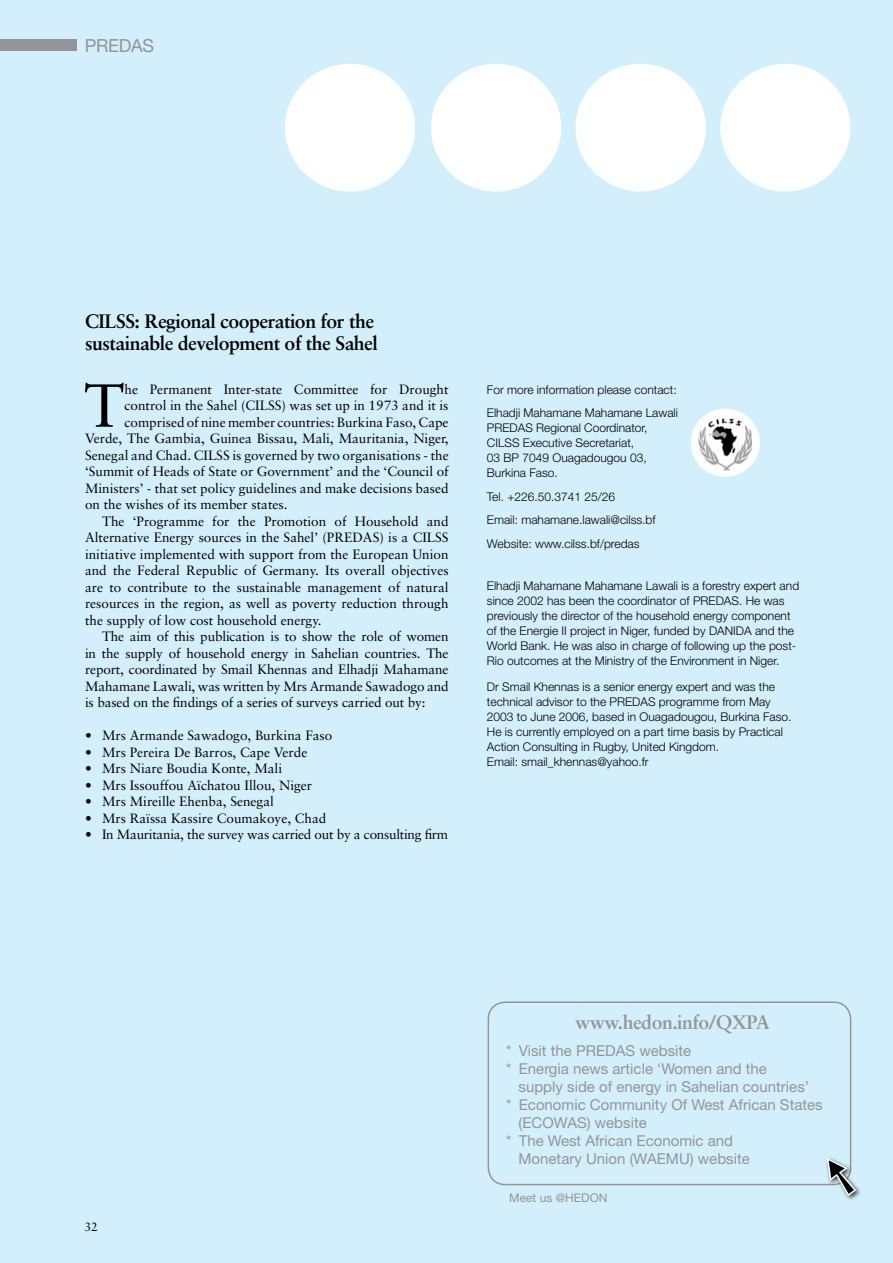
<style>
.page{position:relative;width:893px;height:1263px;background:#d4effc}
.page>*{position:absolute;margin:0;border:0;box-sizing:border-box;transform-origin:0 0}
.t1{font:60.75px "Sabon";color:#000}
.t2{font:700 19.5px/22.5px "Sabon";letter-spacing:-.025em;color:#000}
.t3{font:700 19.5px "Sabon";letter-spacing:-.025em;color:#939598}
.t4{font:18px "Helvetica Neue LT";letter-spacing:-.02em;color:#939598}
.t5{font:15px "Helvetica Neue LT";color:#939598}
.t6{font:13.5px "Sabon";color:#000}
.t7{font:13.5px "Sabon";letter-spacing:-.02em;color:#000}
.t8{font:300 12px/15px "Helvetica Neue";color:#000}
.t9{font:12px "Helvetica Neue LT";color:#939598}
.t10{font:12px "Sabon";color:#000}
</style>
<div class="page">
<div style="left:0;top:39px;width:77px;height:12px;background:#939598"></div>
<div style="left:285px;top:64px;width:130px;height:128px;background:#fff;border-radius:50%"></div>
<div style="left:691px;top:409px;width:69px;height:68px;background:#fff;border-radius:50%"></div>
<img style="left:698px;top:419px;width:54px;height:51px">
<div style="left:431px;top:64px;width:130px;height:128px;background:#fff;border-radius:50%"></div>
<div style="left:576px;top:64px;width:130px;height:128px;background:#fff;border-radius:50%"></div>
<div style="left:720px;top:64px;width:130px;height:128px;background:#fff;border-radius:50%"></div>
<div style="left:488px;top:1001px;width:363px;height:184px;border:2px solid #939598;border-radius:17px"></div>
<div style="left:824px;top:1155px;width:37px;height:46px;background:#000;opacity:.75"></div>
<svg style="left:826px;top:1156px;width:31px;height:41px"></svg>
<h3 class="t4" style="left:85px;top:34px;width:71px">PREDAS</h3>
<h2 class="t2" style="left:85px;top:309px;width:294px">CILSS: Regional cooperation for the sustainable development of the Sahel</h2>
<h1 class="t1" style="left:84px;top:369px;width:42px">T</h1>
<p class="t6" style="left:125px;top:381px;width:326px">he Permanent Inter-state Committee for Drought</p>
<p class="t6" style="left:125px;top:398px;width:325px">control in the Sahel (CILSS) was set up in 1973 and it is</p>
<p class="t6" style="left:125px;top:414px;width:326px">comprised of nine member countries: Burkina Faso, Cape</p>
<p class="t6" style="left:85px;top:431px;width:365px">Verde, The Gambia, Guinea Bissau, Mali, Mauritania, Niger,</p>
<p class="t6" style="left:85px;top:447px;width:365px">Senegal and Chad. CILSS is governed by two organisations - the</p>
<p class="t6" style="left:85px;top:464px;width:365px">‘Summit of Heads of State or Government’ and the ‘Council of</p>
<p class="t6" style="left:85px;top:480px;width:365px">Ministers’ - that set policy guidelines and make decisions based</p>
<p class="t6" style="left:85px;top:497px;width:204px">on the wishes of its member states.</p>
<p class="t6" style="left:102px;top:513px;width:348px">The ‘Programme for the Promotion of Household and</p>
<p class="t6" style="left:85px;top:530px;width:365px">Alternative Energy sources in the Sahel’ (PREDAS) is a CILSS</p>
<p class="t6" style="left:85px;top:546px;width:365px">initiative implemented with support from the European Union</p>
<p class="t6" style="left:85px;top:563px;width:365px">and the Federal Republic of Germany. Its overall objectives</p>
<p class="t6" style="left:85px;top:579px;width:365px">are to contribute to the sustainable management of natural</p>
<p class="t6" style="left:85px;top:595px;width:365px">resources in the region, as well as poverty reduction through</p>
<p class="t6" style="left:85px;top:612px;width:238px">the supply of low cost household energy.</p>
<p class="t6" style="left:102px;top:628px;width:348px">The aim of this publication is to show the role of women</p>
<p class="t6" style="left:85px;top:645px;width:365px">in the supply of household energy in Sahelian countries. The</p>
<p class="t6" style="left:85px;top:661px;width:365px">report, coordinated by Smail Khennas and Elhadji Mahamane</p>
<p class="t6" style="left:85px;top:678px;width:365px">Mahamane Lawali, was written by Mrs Armande Sawadogo and</p>
<p class="t6" style="left:85px;top:694px;width:342px">is based on the findings of a series of surveys carried out by:</p>
<p class="t6" style="left:85px;top:727px;width:249px">• Mrs Armande Sawadogo, Burkina Faso</p>
<p class="t6" style="left:85px;top:744px;width:224px">• Mrs Pereira De Barros, Cape Verde</p>
<p class="t6" style="left:85px;top:760px;width:199px">• Mrs Niare Boudia Konte, Mali</p>
<p class="t6" style="left:85px;top:777px;width:229px">• Mrs Issouffou Aïchatou Illou, Niger</p>
<p class="t6" style="left:85px;top:793px;width:190px">• Mrs Mireille Ehenba, Senegal</p>
<p class="t6" style="left:85px;top:810px;width:243px">• Mrs Raïssa Kassire Coumakoye, Chad</p>
<p class="t7" style="left:85px;top:826px;width:365px">• In Mauritania, the survey was carried out by a consulting firm</p>
<p class="t8" style="left:487px;top:377px;width:193px;line-height:23.5px">For more information please contact:<br>Elhadji Mahamane Mahamane Lawali</p>
<p class="t8" style="left:487px;top:420px;width:162px">PREDAS Regional Coordinator,<br>CILSS Executive Secretariat,<br>03 BP 7049 Ouagadougou 03,<br>Burkina Faso.</p>
<p class="t8" style="left:487px;top:485px;width:170px;line-height:23.5px">Tel. +226.50.3741 25/26<br>Email: mahamane.lawali@cilss.bf<br>Website: www.cilss.bf/predas</p>
<p class="t8" style="left:487px;top:578px;width:314px">Elhadji Mahamane Mahamane Lawali is a forestry expert and since 2002 has been the coordinator of PREDAS. He was previously the director of the household energy component of the Energie II project in Niger, funded by DANIDA and the World Bank. He was also in charge of following up the post-Rio outcomes at the Ministry of the Environment in Niger.</p>
<p class="t8" style="left:487px;top:679px;width:306px">Dr Smail Khennas is a senior energy expert and was the technical advisor to the PREDAS programme from May 2003 to June 2006, based in Ouagadougou, Burkina Faso.<br>He is currently employed on a part time basis by Practical Action Consulting in Rugby, United Kingdom.<br>Email: smail_khennas@yahoo.fr</p>
<p class="t10" style="left:85px;top:1219px;width:15px">32</p>
<h2 class="t3" style="left:575px;top:1010px;width:196px">www.hedon.info/QXPA</h2>
<p class="t5" style="left:506px;top:1042px;width:187px">* Visit the PREDAS website</p>
<p class="t5" style="left:506px;top:1060px;width:262px">* Energia news article ‘Women and the</p>
<p class="t5" style="left:519px;top:1078px;width:292px">supply side of energy in Sahelian countries’</p>
<p class="t5" style="left:506px;top:1096px;width:318px">* Economic Community Of West African States</p>
<p class="t5" style="left:519px;top:1114px;width:130px">(ECOWAS) website</p>
<p class="t5" style="left:506px;top:1132px;width:228px">* The West African Economic and</p>
<p class="t5" style="left:519px;top:1150px;width:233px">Monetary Union (WAEMU) website</p>
<p class="t9" style="left:509px;top:1191px;width:100px">Meet us @HEDON</p>
</div>
